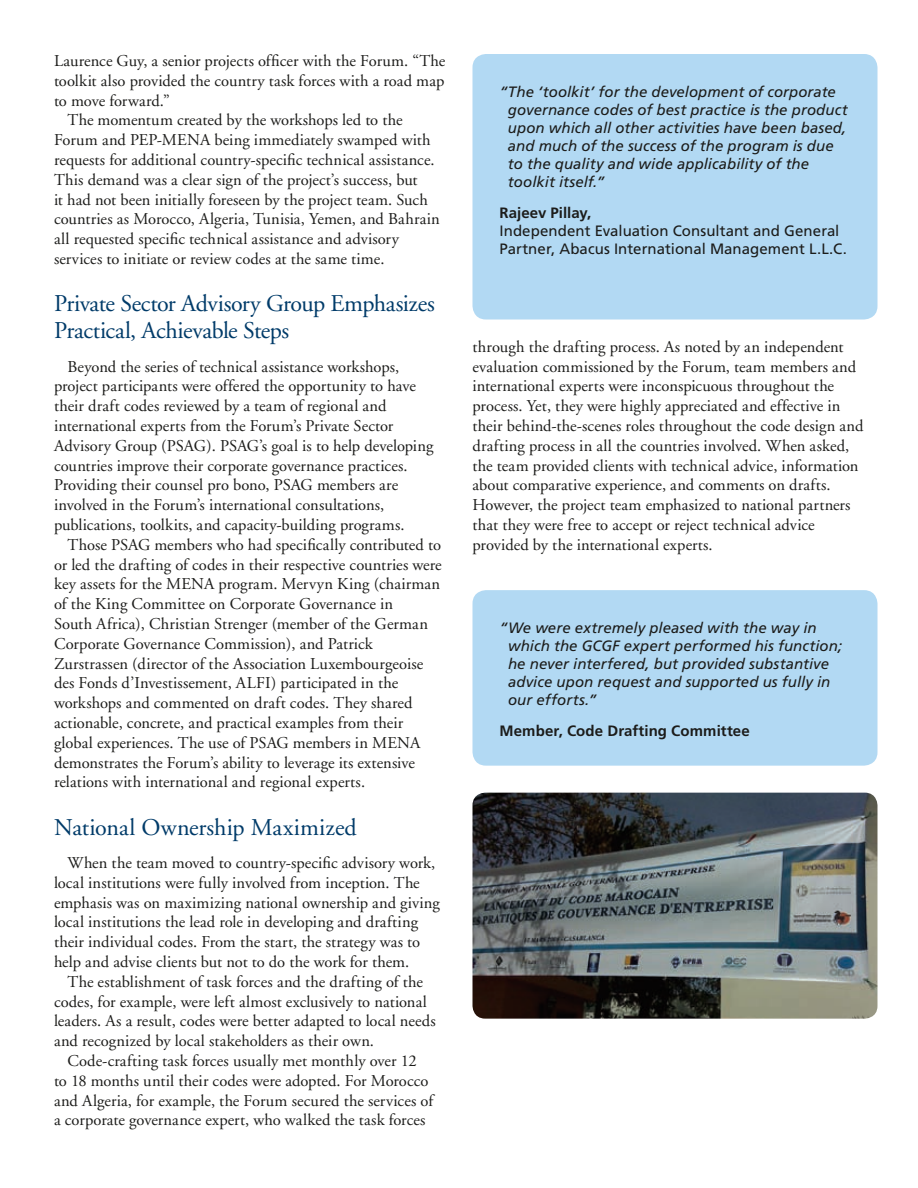
<style>
.page{position:relative;width:918px;height:1188px;background:#fff}
.page>*{position:absolute;margin:0;border:0;box-sizing:border-box;transform-origin:0 0}
.t1{font:24px/27px "Adobe Garamond";letter-spacing:-.015em;color:#003b69}
.t2{font:24px "Adobe Garamond";letter-spacing:.005em;color:#003b69}
.t3{font:16.5px/19.8px "Adobe Garamond";letter-spacing:.005em;color:#1c1c1a}
.t4{font:italic 15px/18px "Frutiger";letter-spacing:.005em;color:#1c1c1a}
.t5{font:15px/18px "Frutiger";letter-spacing:.005em;color:#1c1c1a}
.t6{font:700 15px "Frutiger";letter-spacing:.005em;color:#1c1c1a}
</style>
<div class="page">
<div style="left:472px;top:54px;width:406px;height:266px;background:#b2d9f3;border-radius:14px"></div>
<div style="left:472px;top:590px;width:406px;height:176px;background:#b2d9f3;border-radius:14px"></div>
<img style="left:472px;top:793px;width:406px;height:226px">
<p class="t3" style="left:54px;top:51px;width:393px">Laurence Guy, a senior projects officer with the Forum. “The</p>
<p class="t3" style="left:54px;top:71px;width:392px">toolkit also provided the country task forces with a road map</p>
<p class="t3" style="left:54px;top:91px;width:117px">to move forward.”</p>
<p class="t3" style="left:67px;top:111px;width:337px">The momentum created by the workshops led to the</p>
<p class="t3" style="left:54px;top:131px;width:378px">Forum and PEP-MENA being immediately swamped with</p>
<p class="t3" style="left:54px;top:150px;width:382px">requests for additional country-specific technical assistance.</p>
<p class="t3" style="left:54px;top:170px;width:365px">This demand was a clear sign of the project’s success, but</p>
<p class="t3" style="left:54px;top:190px;width:375px">it had not been initially foreseen by the project team. Such</p>
<p class="t3" style="left:54px;top:210px;width:387px">countries as Morocco, Algeria, Tunisia, Yemen, and Bahrain</p>
<p class="t3" style="left:54px;top:230px;width:346px">all requested specific technical assistance and advisory</p>
<p class="t3" style="left:54px;top:249px;width:332px">services to initiate or review codes at the same time.</p>
<h1 class="t1" style="left:54px;top:291px;width:383px">Private Sector Advisory Group Emphasizes<br>Practical, Achievable Steps</h1>
<p class="t3" style="left:54px;top:357px;width:381px;text-indent:13px">Beyond the series of technical assistance workshops, project participants were offered the opportunity to have their draft codes reviewed by a team of regional and international experts from the Forum’s Private Sector Advisory Group (PSAG). PSAG’s goal is to help developing countries improve their corporate governance practices.<br>Providing their counsel pro bono, PSAG members are involved in the Forum’s international consultations, publications, toolkits, and capacity-building programs.</p>
<p class="t3" style="left:54px;top:535px;width:389px;text-indent:13px">Those PSAG members who had specifically contributed to or led the drafting of codes in their respective countries were key assets for the MENA program. Mervyn King (chairman of the King Committee on Corporate Governance in<br>South Africa), Christian Strenger (member of the German Corporate Governance Commission), and Patrick Zurstrassen (director of the Association Luxembourgeoise des Fonds d’Investissement, ALFI) participated in the workshops and commented on draft codes. They shared actionable, concrete, and practical examples from their global experiences. The use of PSAG members in MENA demonstrates the Forum’s ability to leverage its extensive relations with international and regional experts.</p>
<h1 class="t2" style="left:54px;top:814px;width:304px">National Ownership Maximized</h1>
<p class="t3" style="left:54px;top:853px;width:387px;text-indent:13px">When the team moved to country-specific advisory work, local institutions were fully involved from inception. The emphasis was on maximizing national ownership and giving local institutions the lead role in developing and drafting their individual codes. From the start, the strategy was to help and advise clients but not to do the work for them.</p>
<p class="t3" style="left:54px;top:972px;width:383px;text-indent:13px">The establishment of task forces and the drafting of the codes, for example, were left almost exclusively to national leaders. As a result, codes were better adapted to local needs and recognized by local stakeholders as their own.</p>
<p class="t3" style="left:54px;top:1051px;width:381px;text-align:center">Code-crafting task forces usually met monthly over 12<br>to 18 months until their codes were adopted. For Morocco and Algeria, for example, the Forum secured the services of a corporate governance expert, who walked the task forces</p>
<p class="t4" style="left:508px;top:83px;width:341px;text-indent:-8px">“The ‘toolkit’ for the development of corporate governance codes of best practice is the product upon which all other activities have been based, and much of the success of the program is due to the quality and wide applicability of the toolkit itself.”</p>
<p class="t6" style="left:500px;top:204px;width:93px">Rajeev Pillay,</p>
<p class="t5" style="left:500px;top:222px;width:349px">Independent Evaluation Consultant and General<br>Partner, Abacus International Management L.L.C.</p>
<p class="t3" style="left:473px;top:337px;width:392px">through the drafting process. As noted by an independent evaluation commissioned by the Forum, team members and international experts were inconspicuous throughout the process. Yet, they were highly appreciated and effective in their behind-the-scenes roles throughout the code design and drafting process in all the countries involved. When asked, the team provided clients with technical advice, information about comparative experience, and comments on drafts.<br>However, the project team emphasized to national partners that they were free to accept or reject technical advice provided by the international experts.</p>
<p class="t4" style="left:508px;top:619px;width:336px;text-indent:-9px">“We were extremely pleased with the way in which the GCGF expert performed his function; he never interfered, but provided substantive advice upon request and supported us fully in our efforts.”</p>
<p class="t6" style="left:500px;top:722px;width:252px">Member, Code Drafting Committee</p>
</div>
